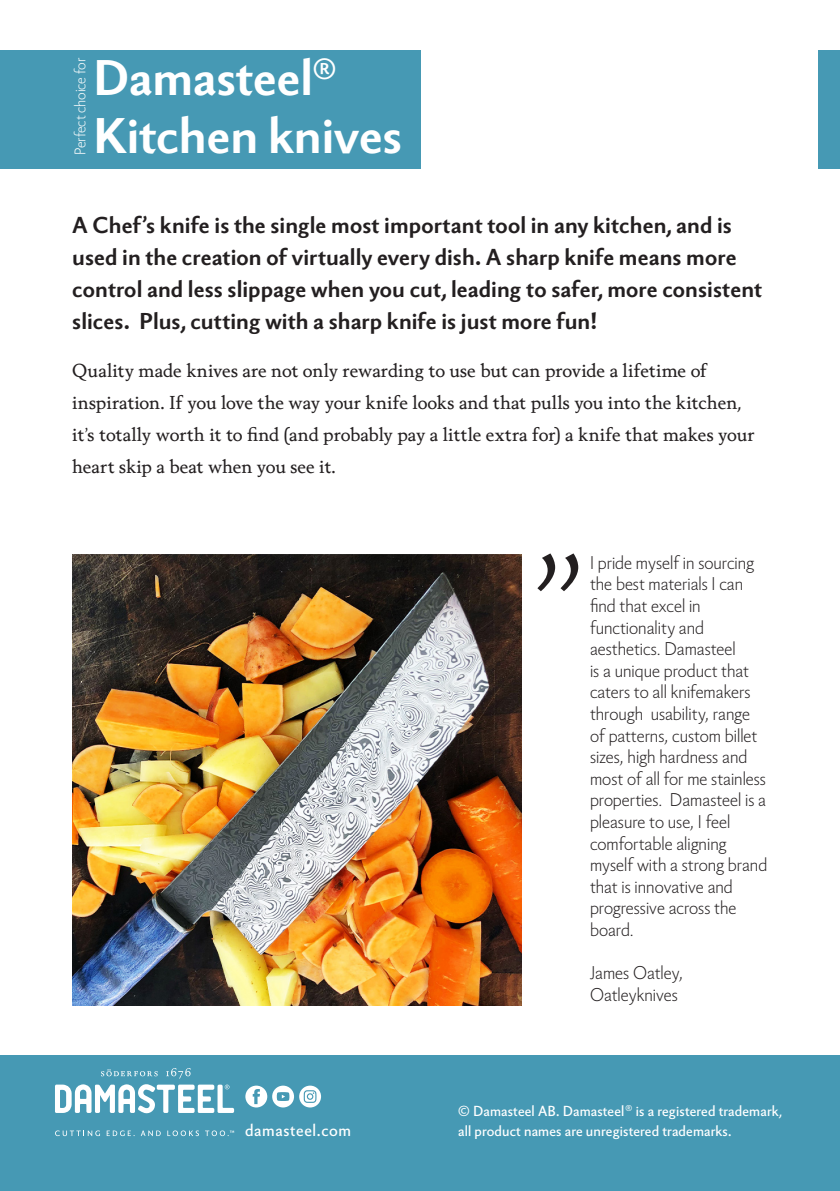
<style>
.page{position:relative;width:840px;height:1191px;background:#fff}
.page>*{position:absolute;margin:0;border:0;box-sizing:border-box;transform-origin:0 0}
.t1{font:300 150px "Berling Nova Sans Pro";color:#231f20}
.t2{font:700 48px "Berling Nova Sans Pro";letter-spacing:-.005em;color:#fff}
.t3{font:700 22px/32px "Berling Nova Sans Pro";color:#231f20}
.t4{font:300 18px/21.6px "Berling Nova Sans Pro";color:#231f20}
.t5{font:18px/32px "Berling Nova Text Pro";color:#231f20}
.t6{font:16px "Berling Nova Sans Pro";letter-spacing:.04em;color:#fff}
.t7{font:300 15px "Berling Nova Sans Pro";letter-spacing:-.01em;color:#fff}
.t8{font:14px "Berling Nova Sans Pro";letter-spacing:.01em;color:#fff}
</style>
<div class="page">
<div style="left:0;top:1055px;width:839px;height:136px;background:#4699b4"></div>
<img style="left:72px;top:554px;width:449px;height:451px">
<svg style="left:55px;top:1130px;width:45px;height:6px"></svg>
<svg style="left:107px;top:1130px;width:27px;height:6px"></svg>
<svg style="left:141px;top:1130px;width:20px;height:6px"></svg>
<svg style="left:167px;top:1130px;width:32px;height:6px"></svg>
<svg style="left:205px;top:1130px;width:29px;height:6px"></svg>
<svg style="left:55px;top:1068px;width:179px;height:45px"></svg>
<svg style="left:245px;top:1085px;width:76px;height:22px"></svg>
<div style="left:0;top:51px;width:420px;height:118px;background:#4699b4"></div>
<div style="left:817px;top:51px;width:22px;height:118px;background:#4699b4"></div>
<p class="t7" style="left:69px;top:155px;width:98px;rotate:-90deg">Perfect choice for</p>
<p class="t2" style="left:93px;top:43px;width:245px">Damasteel<sup>®</sup></p>
<p class="t2" style="left:93px;top:101px;width:311px">Kitchen knives</p>
<p class="t3" style="left:72px;top:207px;width:691px">A Chef’s knife is the single most important tool in any kitchen, and is used in the creation of virtually every dish. A sharp knife means more control and less slippage when you cut, leading to safer, more consistent slices. Plus, cutting with a sharp knife is just more fun!</p>
<p class="t5" style="left:72px;top:354px;width:683px">Quality made knives are not only rewarding to use but can provide a lifetime of inspiration. If you love the way your knife looks and that pulls you into the kitchen, it’s totally worth it to find (and probably pay a little extra for) a knife that makes your heart skip a beat when you see it.</p>
<p class="t6" style="left:245px;top:1118px;width:107px">damasteel.com</p>
<p class="t1" style="left:532px;top:502px;width:53px">”</p>
<p class="t4" style="left:589px;top:550px;width:165px">I pride myself in sourcing the best materials I can find that excel in</p>
<p class="t4" style="left:589px;top:615px;width:115px">functionality and</p>
<p class="t4" style="left:589px;top:636px;width:177px">aesthetics. Damasteel<br>is a unique product that caters to all knifemakers through usability, range of patterns, custom billet sizes, high hardness and most of all for me stainless properties. Damasteel is a pleasure to use, I feel</p>
<p class="t4" style="left:589px;top:831px;width:179px">comfortable aligning myself with a strong brand that is innovative and</p>
<p class="t4" style="left:589px;top:896px;width:148px">progressive across the board.</p>
<p class="t4" style="left:589px;top:960px;width:94px">James Oatley,</p>
<p class="t4" style="left:589px;top:982px;width:89px">Oatleyknives</p>
<p class="t8" style="left:458px;top:1100px;width:325px">© Damasteel AB. Damasteel<sup>®</sup> is a registered trademark,</p>
<p class="t8" style="left:458px;top:1120px;width:274px">all product names are unregistered trademarks.</p>
</div>
